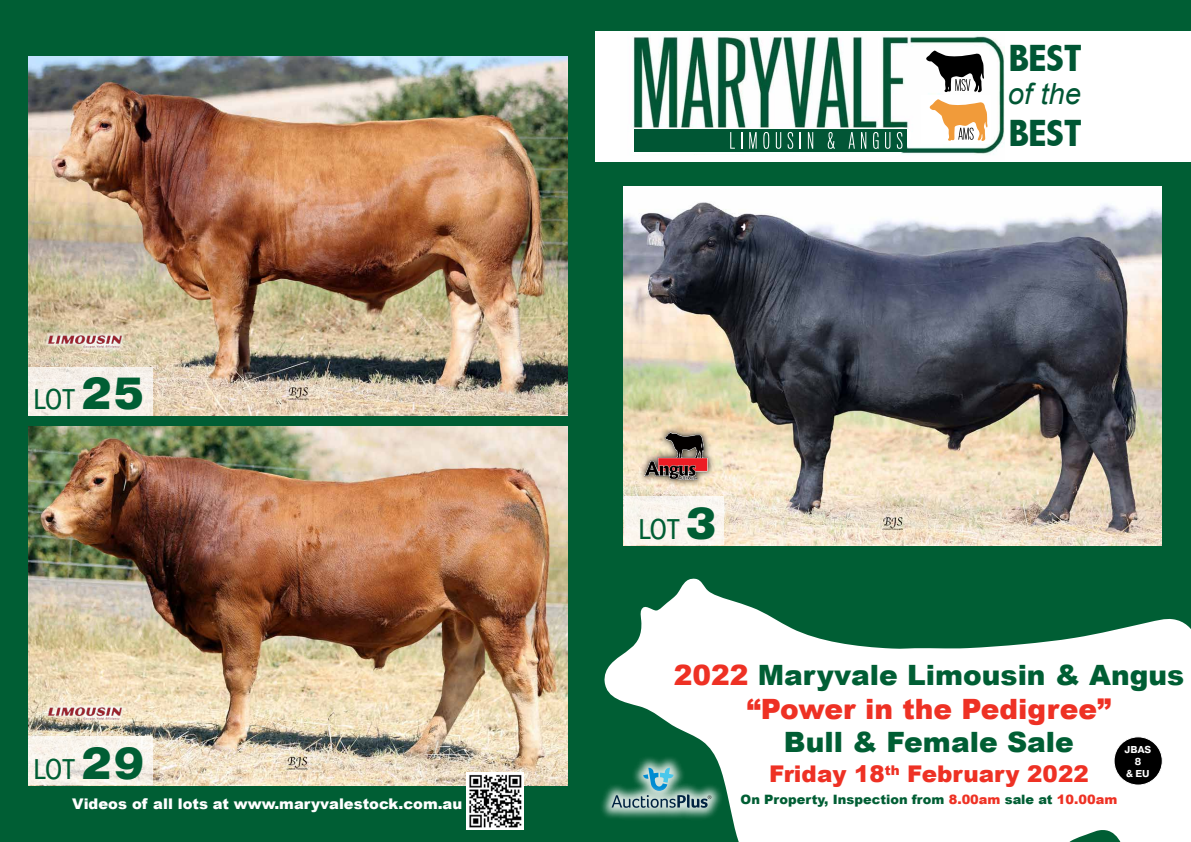
<style>
.page{position:relative;width:1191px;height:842px;background:#005e34}
.page>*{position:absolute;margin:0;border:0;box-sizing:border-box;transform-origin:0 0}
.t1{font:800 condensed 38px/75.5px "Abadi";color:#005634}
.t2{font:italic 29.2px "Arial";color:#005634}
.t3{font:28.4px "Pragmatica Cond";letter-spacing:-.03em;color:#005e34}
.t4{font:900 28px/33.6px "Arial";color:#ee3124;text-align:center}
.t5{font:900 28px "Arial";color:#005e34}
.t6{font:900 23px "Arial";color:#ee3124}
.t7{font:900 14.7px "Arial";color:#fff}
.t8{font:900 12.9px "Arial";color:#005e34}
.t9{font:700 10px/12px "Pragmatica";color:#fff;text-align:center}
.s1{font-family:"Pragmatica";font-weight:900;font-size:44.8px}
.s2{color:#005e34}
.s3{color:#ee3124}
</style>
<div class="page">
<img style="left:624px;top:187px;width:537px;height:358px">
<img style="left:28px;top:426px;width:539px;height:359px">
<img style="left:28px;top:57px;width:539px;height:359px">
<svg style="left:590px;top:567px;width:601px;height:275px"></svg>
<div style="left:28px;top:367px;width:125px;height:49px;background:#f6efe8"></div>
<svg style="left:28px;top:736px;width:125px;height:49px;fill:#f8f3eb"></svg>
<div style="left:624px;top:496px;width:99px;height:49px;background:#faf5ef"></div>
<div style="left:1114px;top:737px;width:48px;height:48px;background:#000;border-radius:50%"></div>
<div style="left:1113px;top:736px;width:49px;height:49px;border:1px solid #fff;border-radius:50%"></div>
<div style="left:631px;top:755px;width:55px;height:48px;background:#fff;opacity:.83"></div>
<div style="left:599px;top:782px;width:125px;height:38px;background:#fff;opacity:.83"></div>
<svg style="left:606px;top:760px;width:110px;height:48px;background:#4a8a77"></svg>
<div style="left:637px;top:426px;width:77px;height:61px;background:#000;opacity:.75"></div>
<img style="left:644px;top:433px;width:67px;height:46px">
<img style="left:40px;top:683px;width:90px;height:46px">
<img style="left:40px;top:311px;width:90px;height:46px">
<div style="left:595px;top:32px;width:596px;height:130px;background:#fff"></div>
<img style="left:633px;top:33px;width:371px;height:122px">
<svg style="left:633px;top:126px;width:280px;height:29px"></svg>
<div style="left:921px;top:95px;width:70px;height:49px;background:#fff"></div>
<svg style="left:929px;top:99px;width:58px;height:42px"></svg>
<svg style="left:925px;top:50px;width:59px;height:43px"></svg>
<img style="left:466px;top:773px;width:57px;height:56px">
<p class="t3" style="left:34px;top:382px;width:113px">LOT <span class="s1">25</span></p>
<p class="t3" style="left:34px;top:751px;width:113px">LOT <span class="s1">29</span></p>
<p class="t7" style="left:72px;top:793px;width:392px">Videos of all lots at www.maryvalestock.com.au</p>
<p class="t3" style="left:638px;top:511px;width:81px">LOT <span class="s1">3</span></p>
<h1 class="t1" style="left:1008px;top:20px;width:75px">BEST<br>BEST</h1>
<p class="t2" style="left:1008px;top:75px;width:75px">of the</p>
<p class="t4" style="left:673px;top:658px;width:512px">2022 <span class="s2">Maryvale Limousin &amp; Angus </span>“Power in the Pedigree”</p>
<p class="t5" style="left:784px;top:722px;width:291px">Bull &amp; Female Sale</p>
<p class="t6" style="left:769px;top:757px;width:321px">Friday 18<sup>th</sup> February 2022</p>
<p class="t8" style="left:740px;top:790px;width:378px">On Property, Inspection from <span class="s3">8.00am</span> sale at <span class="s3">10.00am</span></p>
<p class="t9" style="left:1124px;top:743px;width:28px">JBAS<br>8<br>&amp; EU</p>
</div>
